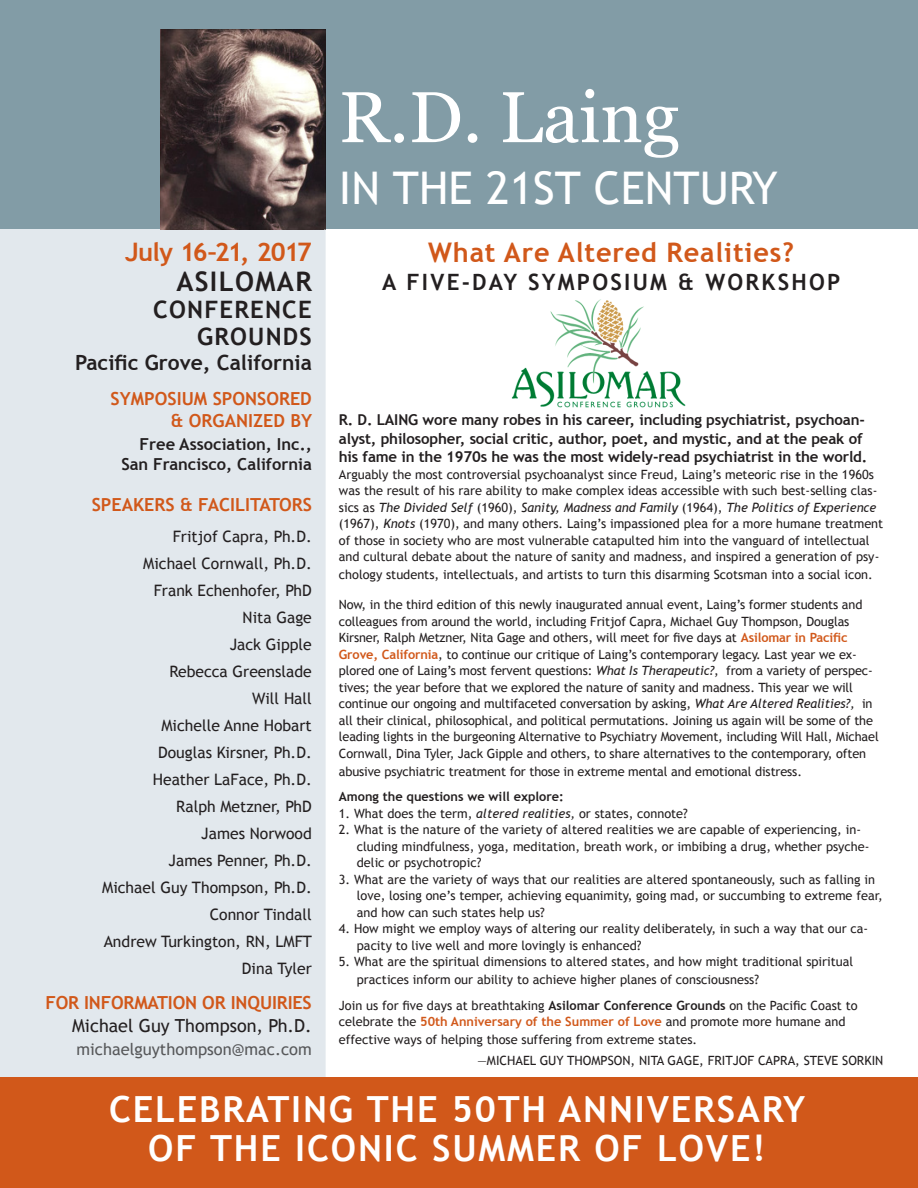
<style>
.page{position:relative;width:918px;height:1188px;background:#fff}
.page>*{position:absolute;margin:0;border:0;box-sizing:border-box;transform-origin:0 0}
.t1{font:72px "Georgia";color:#fff}
.t2{font:45px "Trebuchet MS";color:#fff}
.Subheads-maroon{font:700 36px/39px "Trebuchet MS";letter-spacing:.05em;color:#fff;text-align:center}
.t3{font:700 27px "Trebuchet MS";letter-spacing:.03em;color:#d1581a}
.t4{font:700 27px "Trebuchet MS";letter-spacing:.05em;color:#231f20}
.t5{font:700 25.5px "Trebuchet MS";letter-spacing:-.045em;color:#d1581a}
.t6{font:700 24px/27px "Trebuchet MS";letter-spacing:.05em;color:#231f20;text-align:right}
.t7{font:700 22.5px "Trebuchet MS";letter-spacing:.1em;color:#231f20}
.t8{font:700 21px "Trebuchet MS";color:#231f20}
.Subheads-maroon-2{font:700 18px/21.6px "Trebuchet MS";color:#d1581a;text-align:right}
.t9{font:18px "Trebuchet MS";color:#231f20}
.t10{font:700 16.5px/19.8px "Trebuchet MS";color:#231f20;text-align:right}
.t11{font:16.5px "Trebuchet MS";color:#57585a}
.t12{font:15.75px "Trebuchet MS";color:#231f20}
.t13{font:700 15px/18.8px "Trebuchet MS";letter-spacing:-.01em;color:#231f20}
.t14{font:12.75px/16.5px "Trebuchet MS";color:#231f20}
.t15{font:700 12.75px "Trebuchet MS";color:#231f20}
.s1{font-style:italic}
.s2{font-weight:700;color:#d1581a}
.s3{font-weight:700}
</style>
<div class="page">
<div style="left:0;top:229px;width:324px;height:865px;background:#e2e8ed"></div>
<div style="left:0;top:0;width:918px;height:229px;background:#829ca6"></div>
<img style="left:161px;top:30px;width:165px;height:200px">
<hr style="left:324px;top:230px;width:2px;height:864px;background:#e2e8ed">
<div style="left:0;top:1078px;width:918px;height:110px;background:#d1581a"></div>
<img style="left:511px;top:299px;width:175px;height:109px">
<p class="t1" style="left:339px;top:65px;width:342px">R.D. Laing</p>
<p class="t2" style="left:339px;top:161px;width:440px">IN THE 21ST CENTURY</p>
<p class="t3" style="left:428px;top:235px;width:367px">What Are Altered Realities?</p>
<p class="t7" style="left:382px;top:268px;width:460px">A FIVE-DAY SYMPOSIUM &amp; WORKSHOP</p>
<p class="t5" style="left:125px;top:236px;width:188px">July 16–21, 2017</p>
<p class="t4" style="left:176px;top:264px;width:137px">ASILOMAR</p>
<p class="t6" style="left:153px;top:296px;width:160px">CONFERENCE<br>GROUNDS</p>
<p class="t8" style="left:75px;top:349px;width:238px">Pacific Grove, California</p>
<p class="Subheads-maroon-2" style="left:111px;top:388px;width:203px">SYMPOSIUM SPONSORED &amp; ORGANIZED BY</p>
<p class="t10" style="left:121px;top:434px;width:192px">Free Association, Inc.,<br>San Francisco, California</p>
<p class="Subheads-maroon-2" style="left:92px;top:494px;width:222px">SPEAKERS &amp; FACILITATORS</p>
<p class="t12" style="left:173px;top:527px;width:141px">Fritjof Capra, Ph.D.</p>
<p class="t12" style="left:143px;top:554px;width:170px">Michael Cornwall, Ph.D.</p>
<p class="t12" style="left:154px;top:581px;width:160px">Frank Echenhofer, PhD</p>
<p class="t12" style="left:243px;top:608px;width:71px">Nita Gage</p>
<p class="t12" style="left:230px;top:635px;width:84px">Jack Gipple</p>
<p class="t12" style="left:170px;top:662px;width:144px">Rebecca Greenslade</p>
<p class="t12" style="left:252px;top:689px;width:61px">Will Hall</p>
<p class="t12" style="left:161px;top:716px;width:152px">Michelle Anne Hobart</p>
<p class="t12" style="left:158px;top:743px;width:155px">Douglas Kirsner, Ph.D.</p>
<p class="t12" style="left:153px;top:770px;width:161px">Heather LaFace, Ph.D.</p>
<p class="t12" style="left:176px;top:797px;width:137px">Ralph Metzner, PhD</p>
<p class="t12" style="left:201px;top:824px;width:112px">James Norwood</p>
<p class="t12" style="left:169px;top:851px;width:145px">James Penner, Ph.D.</p>
<p class="t12" style="left:102px;top:878px;width:211px">Michael Guy Thompson, Ph.D.</p>
<p class="t12" style="left:210px;top:905px;width:104px">Connor Tindall</p>
<p class="t12" style="left:104px;top:932px;width:210px">Andrew Turkington, RN, LMFT</p>
<p class="t12" style="left:242px;top:959px;width:71px">Dina Tyler</p>
<p class="Subheads-maroon-2" style="left:45px;top:992px;width:268px">FOR INFORMATION OR INQUIRIES</p>
<p class="t9" style="left:72px;top:1015px;width:241px">Michael Guy Thompson, Ph.D.</p>
<p class="t11" style="left:76px;top:1039px;width:237px">michaelguythompson@mac.com</p>
<p class="Subheads-maroon" style="left:109px;top:1090px;width:698px">CELEBRATING THE 50TH ANNIVERSARY<br>OF THE ICONIC SUMMER OF LOVE!</p>
<p class="t13" style="left:339px;top:410px;width:530px">R. D. LAING wore many robes in his career, including psychiatrist, psychoan&shy;alyst, philosopher, social critic, author, poet, and mystic, and at the peak of his fame in the 1970s he was the most widely-read psychiatrist in the world.</p>
<p class="t14" style="left:339px;top:466px;width:546px">Arguably the most controversial psychoanalyst since Freud, Laing’s meteoric rise in the 1960s was the result of his rare ability to make complex ideas accessible with such best-selling clas&shy;sics as <span class="s1">The Divided Self</span> (1960), <span class="s1">Sanity, Madness and Family</span> (1964), <span class="s1">The Politics of Experience </span>(1967), <span class="s1">Knots</span> (1970), and many others. Laing’s impassioned plea for a more humane treatment of those in society who are most vulnerable catapulted him into the vanguard of intellectual and cultural debate about the nature of sanity and madness, and inspired a generation of psy-</p>
<p class="t14" style="left:339px;top:567px;width:536px">chology students, intellectuals, and artists to turn this disarming Scotsman into a social icon.</p>
<p class="t14" style="left:339px;top:597px;width:541px">Now, in the third edition of this newly inaugurated annual event, Laing’s former students and colleagues from around the world, including Fritjof Capra, Michael Guy Thompson, Douglas Kirsner, Ralph Metzner, Nita Gage and others, will meet for five days at <span class="s2">Asilomar in Pacific Grove, California</span>, to continue our critique of Laing’s contemporary legacy. Last year we ex&shy;plored one of Laing’s most fervent questions: <span class="s1">What Is Therapeutic?</span>, from a variety of perspec&shy;tives; the year before that we explored the nature of sanity and madness. This year we will continue our ongoing and multifaceted conversation by asking, <span class="s1">What Are Altered Realities?,</span> in all their clinical, philosophical, and political permutations. Joining us again will be some of the leading lights in the burgeoning Alternative to Psychiatry Movement, including Will Hall, Michael Cornwall, Dina Tyler, Jack Gipple and others, to share alternatives to the contemporary, often</p>
<p class="t14" style="left:339px;top:763px;width:465px">abusive psychiatric treatment for those in extreme mental and emotional distress.</p>
<p class="t15" style="left:339px;top:789px;width:227px">Among the questions we will explore:</p>
<p class="t14" style="left:339px;top:805px;width:350px">1. What does the term, <span class="s1">altered realities,</span> or states, connote?</p>
<p class="t14" style="left:357px;top:822px;width:514px;text-indent:-18px">2. What is the nature of the variety of altered realities we are capable of experiencing, in&shy;cluding mindfulness, yoga, meditation, breath work, or imbibing a drug, whether psyche&shy;delic or psychotropic?</p>
<p class="t14" style="left:357px;top:871px;width:527px;text-indent:-18px">3. What are the variety of ways that our realities are altered spontaneously, such as falling in love, losing one’s temper, achieving equanimity, going mad, or succumbing to extreme fear, and how can such states help us?</p>
<p class="t14" style="left:357px;top:921px;width:513px;text-indent:-18px">4. How might we employ ways of altering our reality deliberately, in such a way that our ca&shy;pacity to live well and more lovingly is enhanced?</p>
<p class="t14" style="left:357px;top:953px;width:498px;line-height:18px;text-indent:-18px">5. What are the spiritual dimensions to altered states, and how might traditional spiritual practices inform our ability to achieve higher planes of consciousness?</p>
<p class="t14" style="left:339px;top:997px;width:520px">Join us for five days at breathtaking <span class="s3">Asilomar Conference Grounds</span> on the Pacific Coast to celebrate the <span class="s2">50th Anniversary of the Summer of Love</span> and promote more humane and</p>
<p class="t14" style="left:339px;top:1032px;width:360px">effective ways of helping those suffering from extreme states.</p>
<p class="t14" style="left:478px;top:1053px;width:407px">—MICHAEL GUY THOMPSON, NITA GAGE, FRITJOF CAPRA, STEVE SORKIN</p>
</div>
